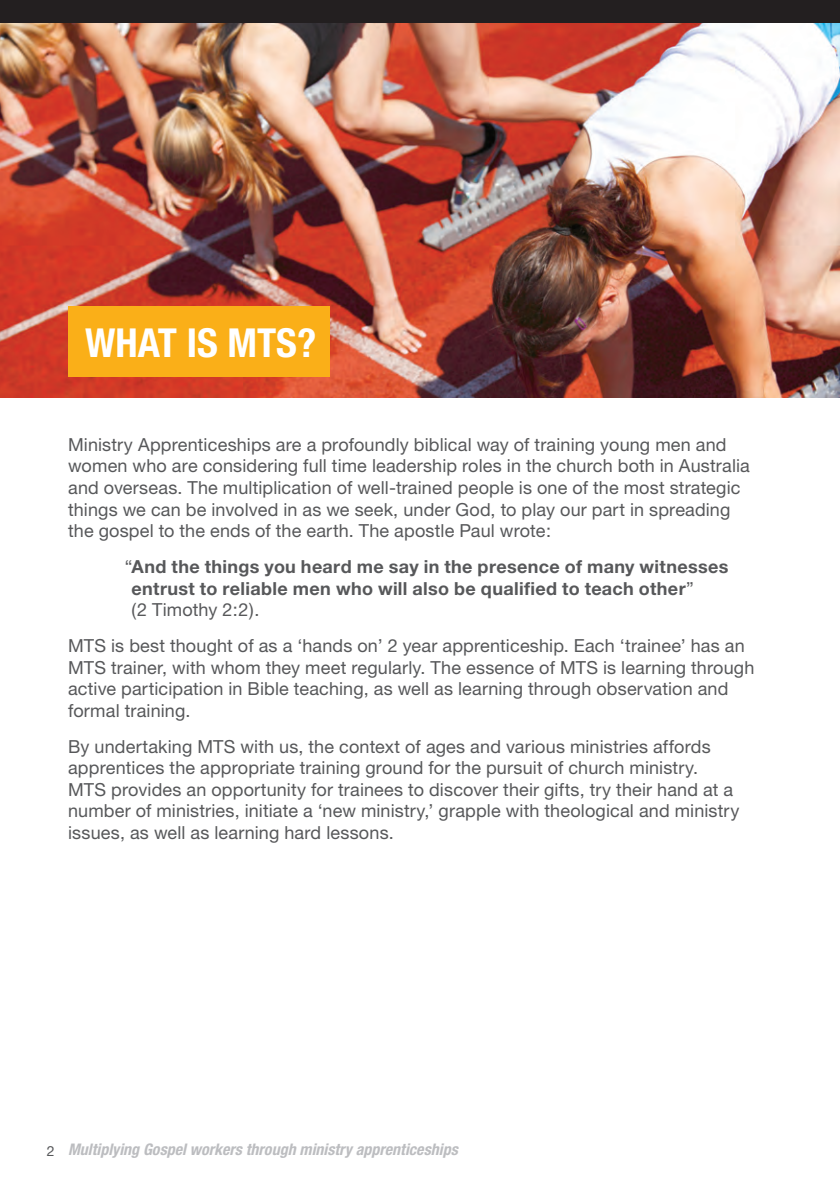
<style>
.page{position:relative;width:840px;height:1191px;background:#fff}
.page>*{position:absolute;margin:0;border:0;box-sizing:border-box;transform-origin:0 0}
._1b__Heading{font:700 condensed 40px "Helvetica Neue";color:#fff}
._2a__Body_Copy_Grey{font:18px/21.6px "Helvetica Neue";letter-spacing:.01em;color:#57585a}
._2a__Body_Copy_Grey-2{font:700 18px/21.6px "Helvetica Neue";letter-spacing:.02em;color:#57585a}
.t1{font:italic 700 condensed 16px "Helvetica Neue";color:#bcbdc0}
._2a__Body_Copy_Grey-3{font:14px "Helvetica Neue";color:#57585a}
.s1{font-weight:400}
</style>
<div class="page">
<img style="left:0;top:23px;width:839px;height:374px">
<div style="left:68px;top:306px;width:261px;height:71px;background:#faaf18"></div>
<div style="left:0;top:0;width:839px;height:23px;background:#231f20"></div>
<p class="_1b__Heading" style="left:85px;top:319px;width:232px">WHAT IS MTS?</p>
<p class="_2a__Body_Copy_Grey" style="left:68px;top:433px;width:683px">Ministry Apprenticeships are a profoundly biblical way of training young men and women who are considering full time leadership roles in the church both in Australia and overseas. The multiplication of well-trained people is one of the most strategic things we can be involved in as we seek, under God, to play our part in spreading the gospel to the ends of the earth. The apostle Paul wrote:</p>
<p class="_2a__Body_Copy_Grey-2" style="left:131px;top:555px;width:598px;text-indent:-7px"><span class="s1">“</span>And the things you heard me say in the presence of many witnesses entrust to reliable men who will also be qualified to teach other<span class="s1">”<br>(2 Timothy 2:2).</span></p>
<p class="_2a__Body_Copy_Grey" style="left:68px;top:634px;width:687px">MTS is best thought of as a ‘hands on’ 2 year apprenticeship. Each ‘trainee’ has an MTS trainer, with whom they meet regularly. The essence of MTS is learning through active participation in Bible teaching, as well as learning through observation and formal training.</p>
<p class="_2a__Body_Copy_Grey" style="left:68px;top:735px;width:672px">By undertaking MTS with us, the context of ages and various ministries affords apprentices the appropriate training ground for the pursuit of church ministry.<br>MTS provides an opportunity for trainees to discover their gifts, try their hand at a number of ministries, initiate a ‘new ministry,’ grapple with theological and ministry issues, as well as learning hard lessons.</p>
<p class="_2a__Body_Copy_Grey-3" style="left:47px;top:1142px;width:9px">2</p>
<p class="t1" style="left:68px;top:1139px;width:391px">Multiplying Gospel workers through ministry apprenticeships</p>
</div>
